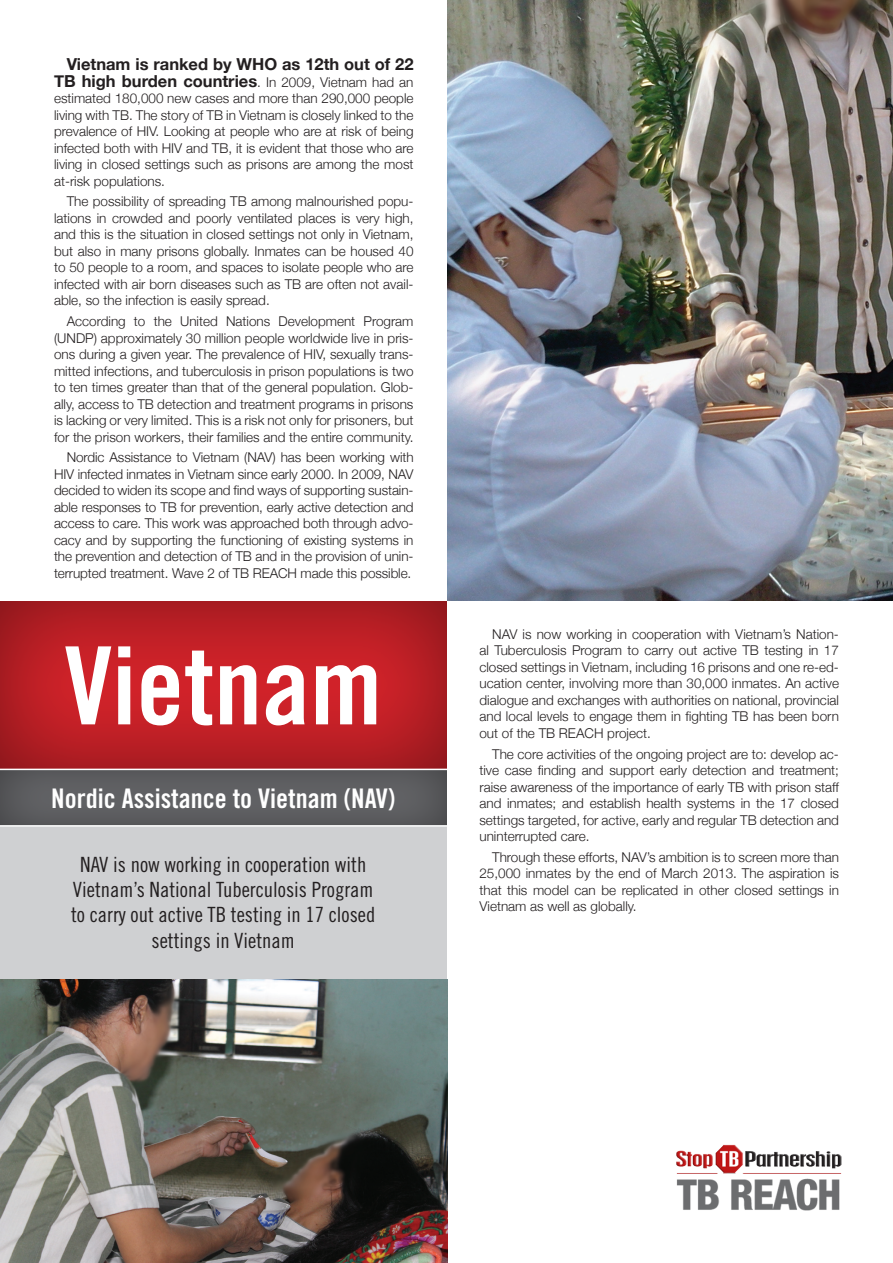
<style>
.page{position:relative;width:893px;height:1263px;background:#fff}
.page>*{position:absolute;margin:0;border:0;box-sizing:border-box;transform-origin:0 0}
.País{font:108px "Trade Gothic LT Std Bd Cn 20";color:#fff}
.Casa{font:27px "Trade Gothic LT Std Bd Cn 20";color:#fff}
.Sumilla{font:21px/25.2px "Trade Gothic LT Std Cn 18";color:#231f20;text-align:center}
.Body{font:700 16.5px/16.5px "Helvetica Neue";color:#231f20;text-align:right}
.Body-2{font:300 13.5px/16.5px "Helvetica Neue";color:#231f20;text-align:justify}
.s1{font-weight:300;font-size:13.5px}
</style>
<div class="page">
<img style="left:676px;top:1144px;width:166px;height:67px">
<div style="left:0;top:825px;width:446px;height:154px;background:#cfd0d2"></div>
<div style="left:0;top:769px;width:447px;height:57px;background:#5d5e61"></div>
<div style="left:0;top:600px;width:448px;height:170px;background:#231f20;opacity:.5"></div>
<hr style="left:0;top:769px;width:447px;height:1px;background:#fff">
<hr style="left:0;top:825px;width:447px;height:2px;background:#fff">
<img style="left:0;top:979px;width:447px;height:284px">
<img style="left:447px;top:0;width:446px;height:601px">
<p class="Body" style="left:54px;top:55px;width:361px">Vietnam is ranked by WHO as 12th out of 22<br>TB high burden countries<span class="s1">. In 2009, Vietnam had an</span></p>
<p class="Body-2" style="left:54px;top:89px;width:361px">estimated 180,000 new cases and more than 290,000 people living with TB. The story of TB in Vietnam is closely linked to the prevalence of HIV. Looking at people who are at risk of being infected both with HIV and TB, it is evident that those who are living in closed settings such as prisons are among the most at-risk populations.</p>
<p class="Body-2" style="left:54px;top:193px;width:361px;text-indent:13px">The possibility of spreading TB among malnourished popu&shy;lations in crowded and poorly ventilated places is very high, and this is the situation in closed settings not only in Vietnam, but also in many prisons globally. Inmates can be housed 40 to 50 people to a room, and spaces to isolate people who are infected with air born diseases such as TB are often not avail&shy;able, so the infection is easily spread.</p>
<p class="Body-2" style="left:54px;top:312px;width:361px;text-indent:13px">According to the United Nations Development Program (UNDP) approximately 30 million people worldwide live in pris&shy;ons during a given year. The prevalence of HIV, sexually trans&shy;mitted infections, and tuberculosis in prison populations is two to ten times greater than that of the general population. Glob&shy;ally, access to TB detection and treatment programs in prisons is lacking or very limited. This is a risk not only for prisoners, but for the prison workers, their families and the entire community.</p>
<p class="Body-2" style="left:54px;top:449px;width:361px;text-indent:13px">Nordic Assistance to Vietnam (NAV) has been working with HIV infected inmates in Vietnam since early 2000. In 2009, NAV decided to widen its scope and find ways of supporting sustain&shy;able responses to TB for prevention, early active detection and access to care. This work was approached both through advo&shy;cacy and by supporting the functioning of existing systems in the prevention and detection of TB and in the provision of unin&shy;terrupted treatment. Wave 2 of TB REACH made this possible.</p>
<p class="País" style="left:64px;top:620px;width:319px">Vietnam</p>
<p class="Casa" style="left:51px;top:782px;width:345px">Nordic Assistance to Vietnam (NAV)</p>
<p class="Sumilla" style="left:71px;top:852px;width:306px">NAV is now working in cooperation with Vietnam’s National Tuberculosis Program to carry out active TB testing in 17 closed settings in Vietnam</p>
<p class="Body-2" style="left:479px;top:625px;width:361px;text-indent:13px">NAV is now working in cooperation with Vietnam’s Nation&shy;al Tuberculosis Program to carry out active TB testing in 17 closed settings in Vietnam, including 16 prisons and one re-ed&shy;ucation center, involving more than 30,000 inmates. An active dialogue and exchanges with authorities on national, provincial and local levels to engage them in fighting TB has been born out of the TB REACH project.</p>
<p class="Body-2" style="left:479px;top:745px;width:361px;text-indent:13px">The core activities of the ongoing project are to: develop ac&shy;tive case finding and support early detection and treatment; raise awareness of the importance of early TB with prison staff and inmates; and establish health systems in the 17 closed settings targeted, for active, early and regular TB detection and uninterrupted care.</p>
<p class="Body-2" style="left:479px;top:848px;width:361px;text-indent:13px">Through these efforts, NAV’s ambition is to screen more than 25,000 inmates by the end of March 2013. The aspiration is that this model can be replicated in other closed settings in Vietnam as well as globally.</p>
</div>
